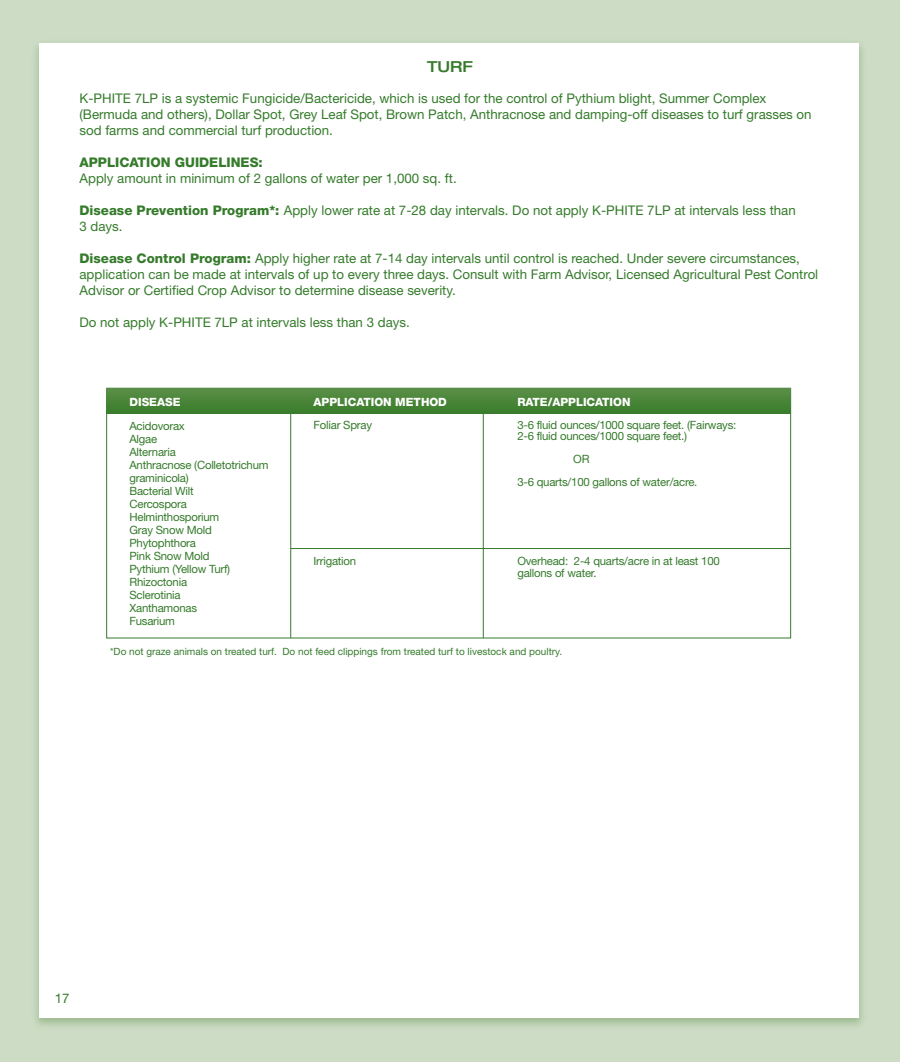
<style>
.page{position:relative;width:900px;height:1062px;background:#ccdcc5}
.page>*{position:absolute;margin:0;border:0;box-sizing:border-box;transform-origin:0 0}
.t1{font:500 expanded 15.2px "Helvetica Neue";color:#357b2b}
.t2{font:13.4px/16px "Helvetica Neue";color:#357b2b}
.t3{font:800 13.4px "Helvetica Neue";color:#357b2b}
.t4{font:11.4px/13px "Helvetica Neue";letter-spacing:-.02em;color:#357b2b}
.t5{font:800 11.4px "Helvetica Neue";color:#fff}
.t6{font:10px "Helvetica Neue";color:#357b2b}
.s1{font-weight:800}
</style>
<div class="page">
<div style="left:39px;top:44px;width:820px;height:974px;background:#fff"></div>
<hr style="left:290px;top:388px;width:1px;height:250px;background:#357b2b">
<hr style="left:483px;top:388px;width:1px;height:250px;background:#357b2b">
<hr style="left:291px;top:548px;width:500px;height:1px;background:#357b2b">
<div style="left:107px;top:388px;width:684px;height:26px;background:linear-gradient(to bottom,#5b8f47,#3a7d2c)"></div>
<h3 class="t1" style="left:427px;top:57px;width:47px">TURF</h3>
<p class="t2" style="left:80px;top:90px;width:734px">K-PHITE 7LP is a systemic Fungicide/Bactericide, which is used for the control of Pythium blight, Summer Complex (Bermuda and others), Dollar Spot, Grey Leaf Spot, Brown Patch, Anthracnose and damping-off diseases to turf grasses on sod farms and commercial turf production.</p>
<h4 class="t3" style="left:80px;top:155px;width:185px">APPLICATION GUIDELINES:</h4>
<p class="t2" style="left:80px;top:170px;width:379px">Apply amount in minimum of 2 gallons of water per 1,000 sq. ft.</p>
<p class="t2" style="left:80px;top:202px;width:718px"><span class="s1">Disease Prevention Program*:</span> Apply lower rate at 7-28 day intervals. Do not apply K-PHITE 7LP at intervals less than<br>3 days.</p>
<p class="t2" style="left:80px;top:250px;width:740px"><span class="s1">Disease Control Program:</span> Apply higher rate at 7-14 day intervals until control is reached. Under severe circumstances, application can be made at intervals of up to every three days. Consult with Farm Advisor, Licensed Agricultural Pest Control<br>Advisor or Certified Crop Advisor to determine disease severity.</p>
<p class="t2" style="left:80px;top:314px;width:332px">Do not apply K-PHITE 7LP at intervals less than 3 days.</p>
<p class="t5" style="left:129px;top:395px;width:53px">DISEASE</p>
<p class="t5" style="left:314px;top:395px;width:135px">APPLICATION METHOD</p>
<p class="t5" style="left:517px;top:395px;width:115px">RATE/APPLICATION</p>
<p class="t4" style="left:129px;top:420px;width:141px">Acidovorax<br>Algae<br>Alternaria<br>Anthracnose (Colletotrichum graminicola)<br>Bacterial Wilt<br>Cercospora<br>Helminthosporium<br>Gray Snow Mold<br>Phytophthora<br>Pink Snow Mold<br>Pythium (Yellow Turf)<br>Rhizoctonia<br>Sclerotinia<br>Xanthamonas<br>Fusarium</p>
<p class="t4" style="left:314px;top:418px;width:60px">Foliar Spray</p>
<p class="t4" style="left:517px;top:419px;width:221px;line-height:11.4px">3-6 fluid ounces/1000 square feet. (Fairways:<br>2-6 fluid ounces/1000 square feet.)</p>
<p class="t4" style="left:517px;top:447px;width:182px;line-height:22.8px;text-indent:56px">OR<br>3-6 quarts/100 gallons of water/acre.</p>
<p class="t4" style="left:314px;top:555px;width:44px">Irrigation</p>
<p class="t4" style="left:517px;top:555px;width:204px;line-height:11.4px">Overhead: 2-4 quarts/acre in at least 100 gallons of water.</p>
<p class="t6" style="left:110px;top:646px;width:454px">*Do not graze animals on treated turf. Do not feed clippings from treated turf to livestock and poultry.</p>
<p class="t2" style="left:55px;top:990px;width:16px">17</p>
</div>
